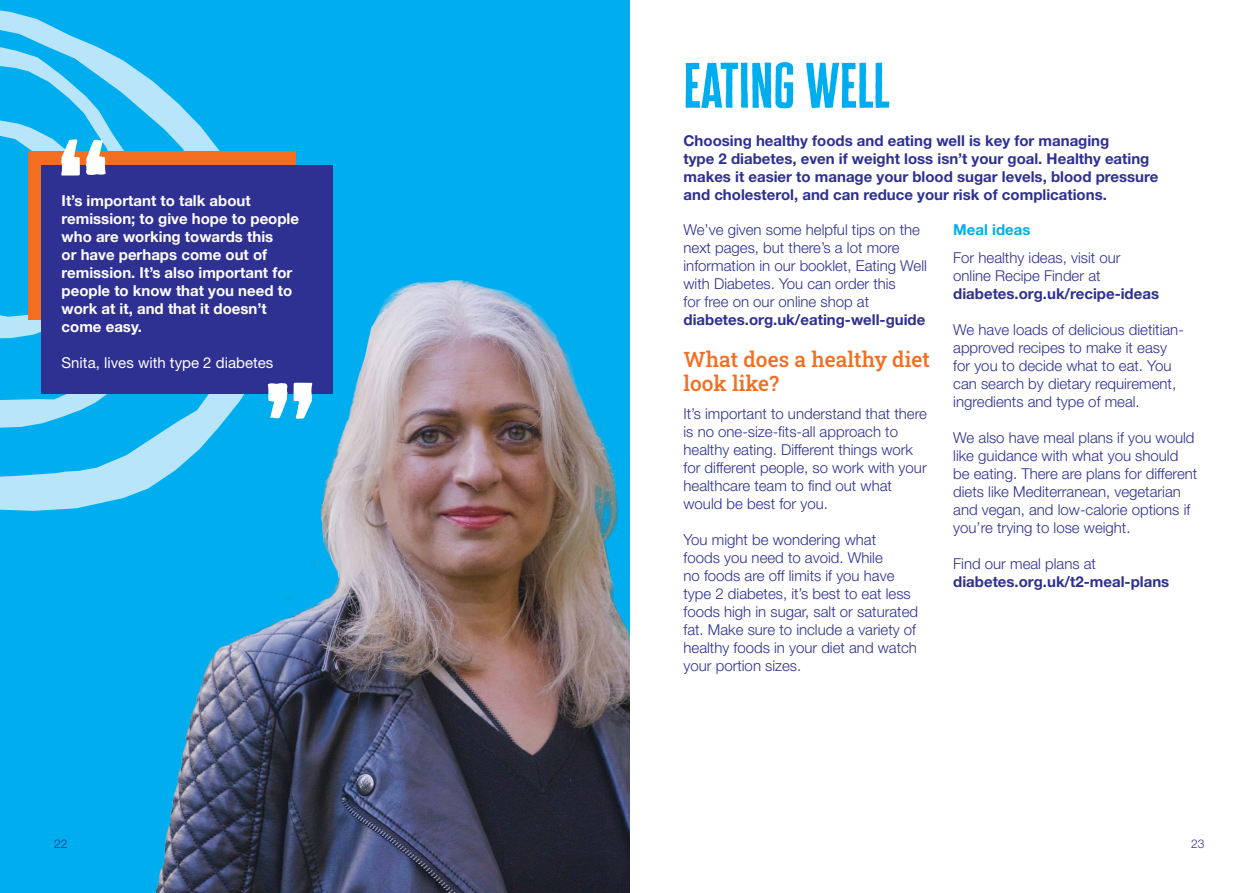
<style>
.page{position:relative;width:1259px;height:893px;background:#fff}
.page>*{position:absolute;margin:0;border:0;box-sizing:border-box;transform-origin:0 0}
.t1{font:700 150px "Diabetes UK Cheddar";color:#fff}
.t2{font:700 52.5px "Diabetes UK Cheddar";color:#00aeef}
.t3{font:500 21px/24px "Roboto Slab";color:#f36e21}
.t4{font:300 15px/18px "Helvetica Neue LT Std";color:#2e3092}
.t5{font:700 15px/18px "Helvetica Neue LT Std";color:#2e3092}
.t6{font:700 15px/18px "Helvetica Neue";color:#fff}
.t7{font:15px "Helvetica Neue LT Std";color:#fff}
.t8{font:700 15px "Helvetica Neue LT Std";color:#00aeef}
.t9{font:300 12px "Helvetica Neue LT Std";color:#2e3092}
.s1{font-weight:700}
.s2{font-weight:300}
</style>
<div class="page">
<div style="left:0;top:0;width:629px;height:893px;background:#00aeef"></div>
<svg style="left:0;top:10px;width:220px;height:501px"></svg>
<div style="left:28px;top:151px;width:268px;height:169px;background:#f36e21"></div>
<div style="left:42px;top:165px;width:291px;height:228px;background:#2e3092"></div>
<img style="left:132px;top:280px;width:497px;height:613px">
<svg style="left:267px;top:382px;width:45px;height:37px"></svg>
<p class="t1" style="left:55px;top:111px;width:58px">“</p>
<p class="t6" style="left:62px;top:192px;width:239px">It’s important to talk about remission; to give hope to people who are working towards this<br>or have perhaps come out of remission. It’s also important for people to know that you need to work at it, and that it doesn’t come easy.</p>
<p class="t7" style="left:62px;top:353px;width:213px">Snita, lives with type 2 diabetes</p>
<p class="t2" style="left:683px;top:52px;width:207px">EATING WELL</p>
<p class="t5" style="left:683px;top:132px;width:476px">Choosing healthy foods and eating well is key for managing<br>type 2 diabetes, even if weight loss isn’t your goal. Healthy eating makes it easier to manage your blood sugar levels, blood pressure and cholesterol, and can reduce your risk of complications.</p>
<p class="t4" style="left:683px;top:220px;width:245px">We’ve given some helpful tips on the next pages, but there’s a lot more information in our booklet, Eating Well with Diabetes. You can order this<br>for free on our online shop at <span class="s1">diabetes.org.uk/eating-well-guide</span></p>
<p class="t3" style="left:683px;top:347px;width:248px">What does a healthy diet look like?</p>
<p class="t8" style="left:953px;top:221px;width:79px">Meal ideas</p>
<p class="t4" style="left:953px;top:249px;width:207px">For healthy ideas, visit our online Recipe Finder at <span class="s1">diabetes.org.uk/recipe-ideas</span></p>
<p class="t4" style="left:953px;top:321px;width:232px">We have loads of delicious dietitian&shy;approved recipes to make it easy for you to decide what to eat. You can search by dietary requirement, ingredients and type of meal.</p>
<p class="t4" style="left:953px;top:429px;width:246px">We also have meal plans if you would like guidance with what you should be eating. There are plans for different diets like Mediterranean, vegetarian and vegan, and low-calorie options if you’re trying to lose weight.</p>
<p class="t5" style="left:953px;top:555px;width:218px"><span class="s2">Find our meal plans at </span>diabetes.org.uk/t2-meal-plans</p>
<p class="t4" style="left:683px;top:404px;width:245px">It’s important to understand that there is no one-size-fits-all approach to healthy eating. Different things work for different people, so work with your healthcare team to find out what would be best for you.</p>
<p class="t4" style="left:683px;top:530px;width:236px">You might be wondering what<br>foods you need to avoid. While<br>no foods are off limits if you have type 2 diabetes, it’s best to eat less foods high in sugar, salt or saturated fat. Make sure to include a variety of healthy foods in your diet and watch your portion sizes.</p>
<p class="t9" style="left:54px;top:836px;width:15px">22</p>
<p class="t9" style="left:1191px;top:836px;width:15px">23</p>
</div>
